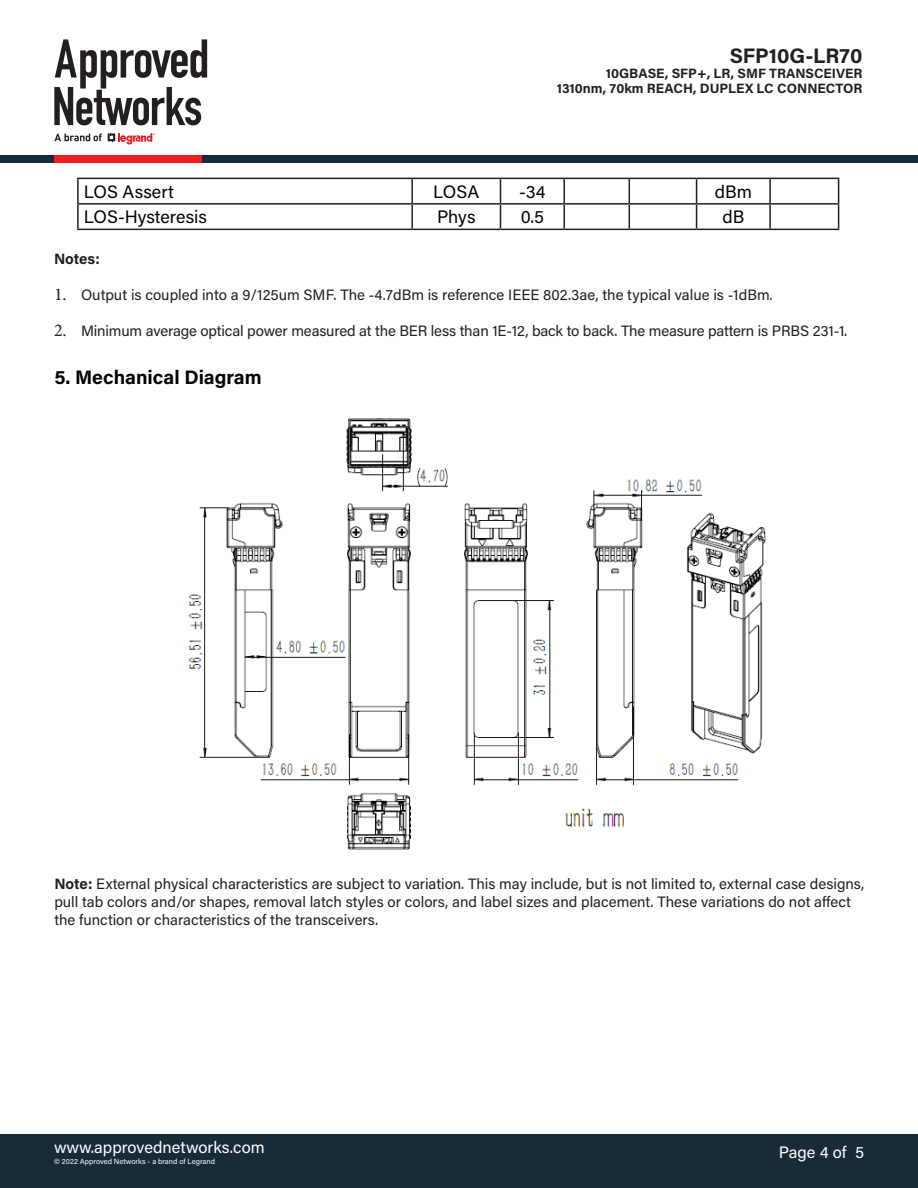
<style>
.page{position:relative;width:918px;height:1188px;background:#fff}
.page>*{position:absolute;margin:0;border:0;box-sizing:border-box;transform-origin:0 0}
.t1{font:700 21px "Acumin Pro";color:#231f20}
.t2{font:700 19.5px "Acumin Pro";color:#040503}
.t3{font:18px "Acumin Pro";color:#040503}
.t4{font:16.5px "Acumin Pro";color:#fff}
.t5{font:15px/18px "Acumin Pro";color:#231f20}
.t6{font:700 15px "Acumin Pro";letter-spacing:-.005em;color:#231f20}
.t7{font:700 13.5px/15px "Acumin Pro";color:#231f20;text-align:right}
.t8{font:7.5px "Acumin Pro";color:#fff}
.s1{font-family:"Minion Pro";font-size:18px}
.s2{font-weight:700}
</style>
<div class="page">
<div style="left:0;top:155px;width:918px;height:8px;background:#182b39"></div>
<svg style="left:54px;top:39px;width:153px;height:86px"></svg>
<svg style="left:108px;top:133px;width:47px;height:12px"></svg>
<svg style="left:54px;top:134px;width:48px;height:7px"></svg>
<div style="left:54px;top:155px;width:147px;height:8px;background:#ee1d23"></div>
<div style="left:0;top:1134px;width:918px;height:54px;background:#182b39"></div>
<img style="left:188px;top:418px;width:578px;height:432px">
<hr style="left:77px;top:178px;width:335px;height:1px;background:#231f20">
<hr style="left:77px;top:179px;width:2px;height:24px;background:#231f20">
<hr style="left:412px;top:178px;width:88px;height:1px;background:#231f20">
<hr style="left:411px;top:179px;width:2px;height:24px;background:#231f20">
<hr style="left:500px;top:178px;width:64px;height:1px;background:#231f20">
<hr style="left:564px;top:178px;width:65px;height:1px;background:#231f20">
<hr style="left:563px;top:179px;width:2px;height:24px;background:#231f20">
<hr style="left:629px;top:178px;width:68px;height:1px;background:#231f20">
<hr style="left:697px;top:178px;width:73px;height:1px;background:#231f20">
<hr style="left:770px;top:178px;width:69px;height:1px;background:#231f20">
<hr style="left:769px;top:179px;width:2px;height:24px;background:#231f20">
<hr style="left:77px;top:203px;width:335px;height:2px;background:#231f20">
<hr style="left:77px;top:205px;width:2px;height:24px;background:#231f20">
<hr style="left:412px;top:203px;width:88px;height:2px;background:#231f20">
<hr style="left:411px;top:205px;width:2px;height:24px;background:#231f20">
<hr style="left:500px;top:203px;width:64px;height:2px;background:#231f20">
<svg style="left:500px;top:179px;width:1px;height:50px"></svg>
<hr style="left:564px;top:203px;width:65px;height:2px;background:#231f20">
<hr style="left:563px;top:205px;width:2px;height:24px;background:#231f20">
<hr style="left:629px;top:203px;width:68px;height:2px;background:#231f20">
<svg style="left:629px;top:179px;width:1px;height:50px"></svg>
<hr style="left:697px;top:203px;width:73px;height:2px;background:#231f20">
<svg style="left:696px;top:179px;width:1px;height:50px"></svg>
<hr style="left:770px;top:203px;width:69px;height:2px;background:#231f20">
<hr style="left:769px;top:205px;width:2px;height:24px;background:#231f20">
<svg style="left:838px;top:179px;width:1px;height:50px"></svg>
<hr style="left:77px;top:229px;width:335px;height:1px;background:#231f20">
<hr style="left:412px;top:229px;width:88px;height:1px;background:#231f20">
<hr style="left:500px;top:229px;width:64px;height:1px;background:#231f20">
<hr style="left:564px;top:229px;width:65px;height:1px;background:#231f20">
<hr style="left:629px;top:229px;width:68px;height:1px;background:#231f20">
<hr style="left:697px;top:229px;width:73px;height:1px;background:#231f20">
<hr style="left:770px;top:229px;width:69px;height:1px;background:#231f20">
<h1 class="t1" style="left:730px;top:41px;width:134px">SFP10G-LR70</h1>
<p class="t7" style="left:557px;top:65px;width:307px">10GBASE, SFP+, LR, SMF TRANSCEIVER<br>1310nm, 70km REACH, DUPLEX LC CONNECTOR</p>
<p class="t3" style="left:84px;top:179px;width:91px">LOS Assert</p>
<p class="t3" style="left:433px;top:179px;width:48px">LOSA</p>
<p class="t3" style="left:519px;top:179px;width:28px">-34</p>
<p class="t3" style="left:715px;top:179px;width:39px">dBm</p>
<p class="t3" style="left:84px;top:204px;width:125px">LOS-Hysteresis</p>
<p class="t3" style="left:437px;top:204px;width:40px">Phys</p>
<p class="t3" style="left:521px;top:204px;width:25px">0.5</p>
<p class="t3" style="left:722px;top:204px;width:23px">dB</p>
<p class="t6" style="left:54px;top:248px;width:47px">Notes:</p>
<p class="t5" style="left:54px;top:285px;width:720px"><span class="s1">1.</span> Output is coupled into a 9/125um SMF. The -4.7dBm is reference IEEE 802.3ae, the typical value is -1dBm.</p>
<p class="t5" style="left:54px;top:321px;width:795px"><span class="s1">2.</span> Minimum average optical power measured at the BER less than 1E-12, back to back. The measure pattern is PRBS 231-1.</p>
<p class="t2" style="left:54px;top:363px;width:209px">5. Mechanical Diagram</p>
<p class="t5" style="left:54px;top:874px;width:812px"><span class="s2">Note:</span> External physical characteristics are subject to variation. This may include, but is not limited to, external case designs, pull tab colors and/or shapes, removal latch styles or colors, and label sizes and placement. These variations do not affect the function or characteristics of the transceivers.</p>
<p class="t4" style="left:54px;top:1136px;width:212px">www.approvednetworks.com</p>
<p class="t8" style="left:54px;top:1156px;width:163px">© 2022 Approved Networks - a brand of Legrand</p>
<p class="t4" style="left:779px;top:1141px;width:87px">Page 4 of 5</p>
</div>
